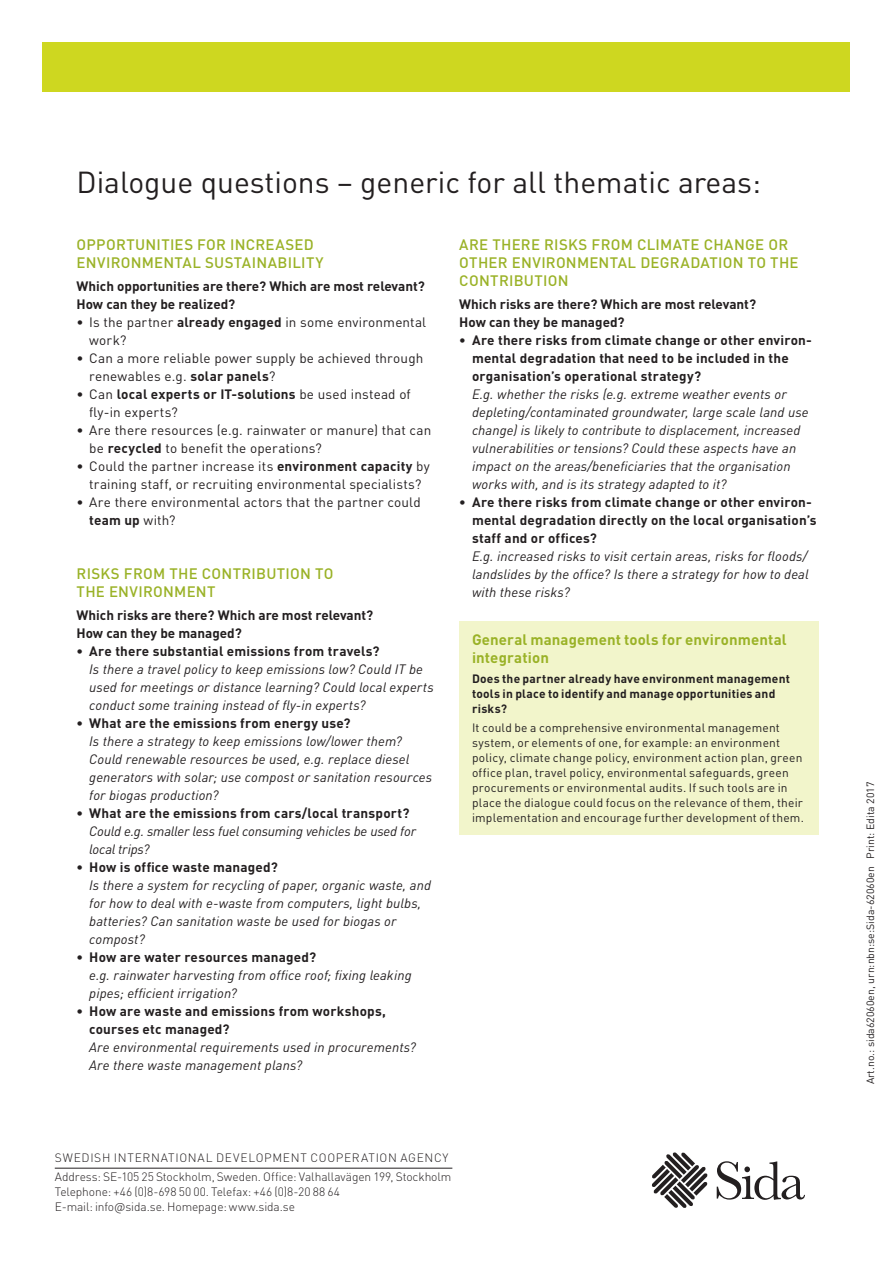
<style>
.page{position:relative;width:893px;height:1263px;background:#fff}
.page>*{position:absolute;margin:0;border:0;box-sizing:border-box;transform-origin:0 0}
._01_Head_1{font:30px "DIN Pro";color:#231f20}
._02_Rubrik_2{font:500 15px/18px "DIN Pro";letter-spacing:.02em;color:#9ab227}
.Box_rubrik{font:700 15px/18px "DIN Pro";letter-spacing:.01em;color:#9ab227}
._06_Bröd_punktlista{font:italic 13.5px/18px "DIN Pro";letter-spacing:.01em;color:#231f20}
._06_Bröd_punktlista-2{font:700 13.5px/18px "DIN Pro";letter-spacing:.015em;color:#231f20}
._06_Bröd_punktlista-3{font:13.5px/18px "DIN Pro";letter-spacing:.01em;color:#231f20}
._03_Rubrik_3{font:700 13.5px/18px "DIN Pro";color:#231f20}
._06_Bröd_punktlista-4{font:italic 13.5px/18px "DIN Pro";letter-spacing:-.01em;color:#231f20}
.Box_text{font:12px/15px "DIN Pro";letter-spacing:.015em;color:#231f20}
.Adress{font:300 12px "DIN Pro";letter-spacing:-.01em;color:#231f20}
.Box_text-2{font:700 12px/15px "DIN Pro";letter-spacing:.02em;color:#231f20}
.Adress_SWEDISH{font:300 12px "DIN Pro";letter-spacing:.055em;color:#231f20}
.Tryckort{font:10.5px "DIN Pro";color:#231f20}
.s1{font-weight:700}
</style>
<div class="page">
<div style="left:43px;top:43px;width:807px;height:49px;background:#ced720"></div>
<svg style="left:652px;top:1152px;width:56px;height:56px"></svg>
<svg style="left:717px;top:1161px;width:88px;height:39px"></svg>
<hr style="left:55px;top:1168px;width:397px;height:1px;background:#231f20">
<div style="left:459px;top:621px;width:360px;height:213px;background:#f2f5cb"></div>
<p class="_01_Head_1" style="left:77px;top:162px;width:686px">Dialogue questions – generic for all thematic areas:</p>
<p class="_02_Rubrik_2" style="left:77px;top:235px;width:249px">OPPORTUNITIES FOR INCREASED<br>ENVIRONMENTAL SUSTAINABILITY</p>
<p class="_03_Rubrik_3" style="left:77px;top:277px;width:350px">Which opportunities are there? Which are most relevant?<br>How can they be realized?</p>
<p class="_06_Bröd_punktlista-3" style="left:89px;top:313px;width:338px;text-indent:-13px">• Is the partner <span class="s1">already engaged</span> in some environmental work?</p>
<p class="_06_Bröd_punktlista-3" style="left:89px;top:349px;width:336px;text-indent:-13px">• Can a more reliable power supply be achieved through renewables e.g. <span class="s1">solar panels</span>?</p>
<p class="_06_Bröd_punktlista-3" style="left:89px;top:385px;width:323px;text-indent:-13px">• Can <span class="s1">local experts or IT-solutions</span> be used instead of fly-in experts?</p>
<p class="_06_Bröd_punktlista-3" style="left:89px;top:421px;width:344px;text-indent:-13px">• Are there resources (e.g. rainwater or manure) that can be <span class="s1">recycled</span> to benefit the operations?</p>
<p class="_06_Bröd_punktlista-3" style="left:77px;top:457px;width:355px;text-align:center">• Could the partner increase its <span class="s1">environment capacity</span> by training staff, or recruiting environmental specialists?</p>
<p class="_06_Bröd_punktlista-3" style="left:89px;top:493px;width:333px;text-indent:-13px">• Are there environmental actors that the partner could <span class="s1">team up</span> with?</p>
<p class="_02_Rubrik_2" style="left:459px;top:235px;width:341px">ARE THERE RISKS FROM CLIMATE CHANGE OR<br>OTHER ENVIRONMENTAL DEGRADATION TO THE<br>CONTRIBUTION</p>
<p class="_03_Rubrik_3" style="left:459px;top:295px;width:298px">Which risks are there? Which are most relevant?<br>How can they be managed?</p>
<p class="_06_Bröd_punktlista-2" style="left:472px;top:331px;width:340px;text-indent:-13px">• Are there risks from climate change or other environ&shy;mental degradation that need to be included in the organisation’s operational strategy?</p>
<p class="_06_Bröd_punktlista" style="left:472px;top:385px;width:338px">E.g. whether the risks (e.g. extreme weather events or depleting/contaminated groundwater, large scale land use change) is likely to contribute to displacement, increased vulnerabilities or tensions? Could these aspects have an impact on the areas/beneficiaries that the organisation works with, and is its strategy adapted to it?</p>
<p class="_06_Bröd_punktlista-2" style="left:472px;top:493px;width:346px;text-indent:-13px">• Are there risks from climate change or other environ&shy;mental degradation directly on the local organisation’s staff and or offices?</p>
<p class="_06_Bröd_punktlista" style="left:472px;top:547px;width:338px;text-align:justify">E.g. increased risks to visit certain areas, risks for floods/ landslides by the office? Is there a strategy for how to deal with these risks?</p>
<p class="Box_rubrik" style="left:472px;top:630px;width:316px">General management tools for environmental integration</p>
<p class="Box_text-2" style="left:472px;top:670px;width:320px">Does the partner already have environment management tools in place to identify and manage opportunities and risks?</p>
<p class="Box_text" style="left:472px;top:719px;width:333px">It could be a comprehensive environmental management system, or elements of one, for example: an environment policy, climate change policy, environment action plan, green office plan, travel policy, environmental safeguards, green procurements or environmental audits. If such tools are in place the dialogue could focus on the relevance of them, their implementation and encourage further development of them.</p>
<p class="_02_Rubrik_2" style="left:77px;top:564px;width:258px">RISKS FROM THE CONTRIBUTION TO<br>THE ENVIRONMENT</p>
<p class="_03_Rubrik_3" style="left:77px;top:605px;width:298px">Which risks are there? Which are most relevant?<br>How can they be managed?</p>
<p class="_06_Bröd_punktlista-2" style="left:77px;top:641px;width:305px">• Are there substantial emissions from travels?</p>
<p class="_06_Bröd_punktlista" style="left:89px;top:660px;width:346px">Is there a travel policy to keep emissions low? Could IT be used for meetings or distance learning? Could local experts conduct some training instead of fly-in experts?</p>
<p class="_06_Bröd_punktlista-2" style="left:77px;top:713px;width:276px">• What are the emissions from energy use?</p>
<p class="_06_Bröd_punktlista" style="left:89px;top:732px;width:344px">Is there a strategy to keep emissions low/lower them?<br>Could renewable resources be used, e.g. replace diesel generators with solar; use compost or sanitation resources for biogas production?</p>
<p class="_06_Bröd_punktlista-2" style="left:77px;top:803px;width:335px">• What are the emissions from cars/local transport?</p>
<p class="_06_Bröd_punktlista-4" style="left:89px;top:822px;width:328px">Could e.g. smaller less fuel consuming vehicles be used for local trips?</p>
<p class="_06_Bröd_punktlista-2" style="left:77px;top:857px;width:203px">• How is office waste managed?</p>
<p class="_06_Bröd_punktlista" style="left:89px;top:876px;width:343px">Is there a system for recycling of paper, organic waste, and for how to deal with e-waste from computers, light bulbs, batteries? Can sanitation waste be used for biogas or compost?</p>
<p class="_06_Bröd_punktlista-2" style="left:77px;top:947px;width:241px">• How are water resources managed?</p>
<p class="_06_Bröd_punktlista" style="left:89px;top:966px;width:324px">e.g. rainwater harvesting from office roof; fixing leaking pipes; efficient irrigation?</p>
<p class="_06_Bröd_punktlista-2" style="left:89px;top:1001px;width:298px;text-indent:-13px">• How are waste and emissions from workshops, courses etc managed?</p>
<p class="_06_Bröd_punktlista" style="left:89px;top:1038px;width:328px">Are environmental requirements used in procurements?<br>Are there waste management plans?</p>
<p class="Adress_SWEDISH" style="left:55px;top:1149px;width:395px">SWEDISH INTERNATIONAL DEVELOPMENT COOPERATION AGENCY</p>
<p class="Adress" style="left:55px;top:1168px;width:398px">Address: SE-105 25 Stockholm, Sweden. Office: Valhallavägen 199, Stockholm</p>
<p class="Adress" style="left:55px;top:1183px;width:287px">Telephone: +46 (0)8-698 50 00. Telefax: +46 (0)8-20 88 64</p>
<p class="Adress" style="left:55px;top:1198px;width:242px">E-mail: info@sida.se. Homepage: www.sida.se</p>
<p class="Tryckort" style="left:863px;top:1084px;width:304px;rotate:-90deg">Art.no.: sida62060en, urn:nbn:se:Sida-62060en Print: Edita 2017</p>
</div>
